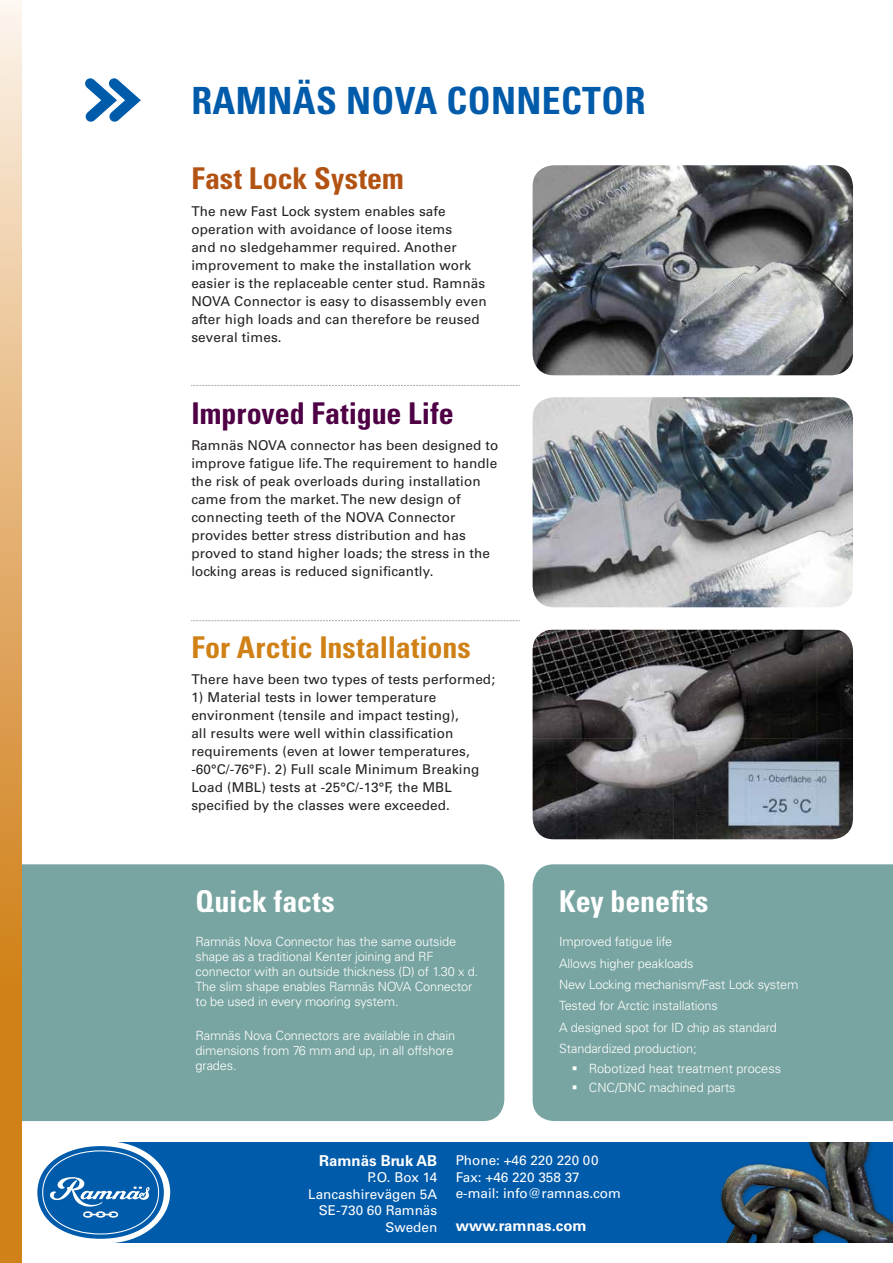
<style>
.page{position:relative;width:893px;height:1263px;background:#fff}
.page>*{position:absolute;margin:0;border:0;box-sizing:border-box;transform-origin:0 0}
.t1{font:700 condensed 37.5px "Univers LT Std";letter-spacing:.01em;color:#005baa}
.t2{font:700 condensed 30px "Univers LT Std";color:#d08116}
.t3{font:700 condensed 30px "Univers LT Std";letter-spacing:-.005em;color:#fff}
.t4{font:700 condensed 30px "Univers LT Std";letter-spacing:.005em;color:#4f0045}
.t5{font:700 condensed 30px "Univers LT Std";letter-spacing:.01em;color:#b35313}
.t6{font:700 15px "Univers LT Std";color:#fff}
.t7{font:13.5px/18px "Univers LT Std";letter-spacing:.01em;color:#231f20}
.t8{font:13.5px/16.5px "Univers LT Std";color:#fff;text-align:right}
.t9{font:300 12.75px/15px "Univers LT Std";letter-spacing:-.01em;color:#fff}
</style>
<div class="page">
<div style="left:110px;top:1142px;width:489px;height:101px;background:#005baa"></div>
<div style="left:37px;top:1146px;width:127px;height:93px;background:#005baa;border-radius:50%"></div>
<svg style="left:42px;top:1150px;width:117px;height:84px"></svg>
<img style="left:599px;top:1142px;width:294px;height:101px">
<svg style="left:85px;top:78px;width:56px;height:44px"></svg>
<img style="left:533px;top:165px;width:320px;height:210px">
<img style="left:533px;top:629px;width:320px;height:210px">
<img style="left:533px;top:397px;width:320px;height:210px">
<svg style="left:191px;top:385px;width:329px;height:1px"></svg>
<svg style="left:191px;top:620px;width:329px;height:1px"></svg>
<div style="left:21px;top:864px;width:483px;height:257px;background:#78a5a1"></div>
<div style="left:533px;top:864px;width:360px;height:257px;background:#78a5a1"></div>
<svg style="left:0;top:0;width:21px;height:1263px"></svg>
<h1 class="t1" style="left:191px;top:78px;width:456px">RAMNÄS NOVA CONNECTOR</h1>
<h2 class="t5" style="left:191px;top:160px;width:214px">Fast Lock System</h2>
<p class="t7" style="left:191px;top:202px;width:297px">The new Fast Lock system enables safe operation with avoidance of loose items<br>and no sledgehammer required. Another improvement to make the installation work easier is the replaceable center stud. Ramnäs NOVA Connector is easy to disassembly even after high loads and can therefore be reused several times.</p>
<h2 class="t4" style="left:191px;top:395px;width:264px">Improved Fatigue Life</h2>
<p class="t7" style="left:191px;top:436px;width:309px">Ramnäs NOVA connector has been designed to improve fatigue life. The requirement to handle the risk of peak overloads during installation came from the market. The new design of connecting teeth of the NOVA Connector provides better stress distribution and has proved to stand higher loads; the stress in the locking areas is reduced significantly.</p>
<h2 class="t2" style="left:191px;top:629px;width:281px">For Arctic Installations</h2>
<p class="t7" style="left:191px;top:670px;width:305px">There have been two types of tests performed;</p>
<p class="t7" style="left:191px;top:688px;width:290px">1) Material tests in lower temperature environment (tensile and impact testing),<br>all results were well within classification requirements (even at lower temperatures, -60°C/-76°F). 2) Full scale Minimum Breaking Load (MBL) tests at -25°C/-13°F, the MBL specified by the classes were exceeded.</p>
<h2 class="t3" style="left:196px;top:883px;width:141px">Quick facts</h2>
<p class="t9" style="left:196px;top:934px;width:284px">Ramnäs Nova Connector has the same outside shape as a traditional Kenter joining and RF connector with an outside thickness (D) of 1.30 x d.<br>The slim shape enables Ramnäs NOVA Connector to be used in every mooring system.</p>
<p class="t9" style="left:196px;top:1028px;width:261px">Ramnäs Nova Connectors are available in chain dimensions from 76 mm and up, in all offshore grades.</p>
<h2 class="t3" style="left:559px;top:883px;width:151px">Key benefits</h2>
<p class="t9" style="left:559px;top:931px;width:241px;line-height:21.5px">Improved fatigue life<br>Allows higher peakloads<br>New Locking mechanism/Fast Lock system<br>Tested for Arctic installations<br>A designed spot for ID chip as standard<br>Standardized production;</p>
<p class="t9" style="left:572px;top:1060px;width:211px">▪ Robotized heat treatment process</p>
<p class="t9" style="left:572px;top:1080px;width:165px">▪ CNC/DNC machined parts</p>
<p class="t6" style="left:319px;top:1152px;width:120px">Ramnäs Bruk AB</p>
<p class="t8" style="left:308px;top:1169px;width:131px">P.O. Box 14<br>Lancashirevägen 5A<br>SE-730 60 Ramnäs<br>Sweden</p>
<p class="t8" style="left:456px;top:1152px;width:167px;text-align:left">Phone: +46 220 220 00<br>Fax: +46 220 358 37 e-mail: info@ramnas.com</p>
<p class="t6" style="left:456px;top:1217px;width:133px">www.ramnas.com</p>
</div>
